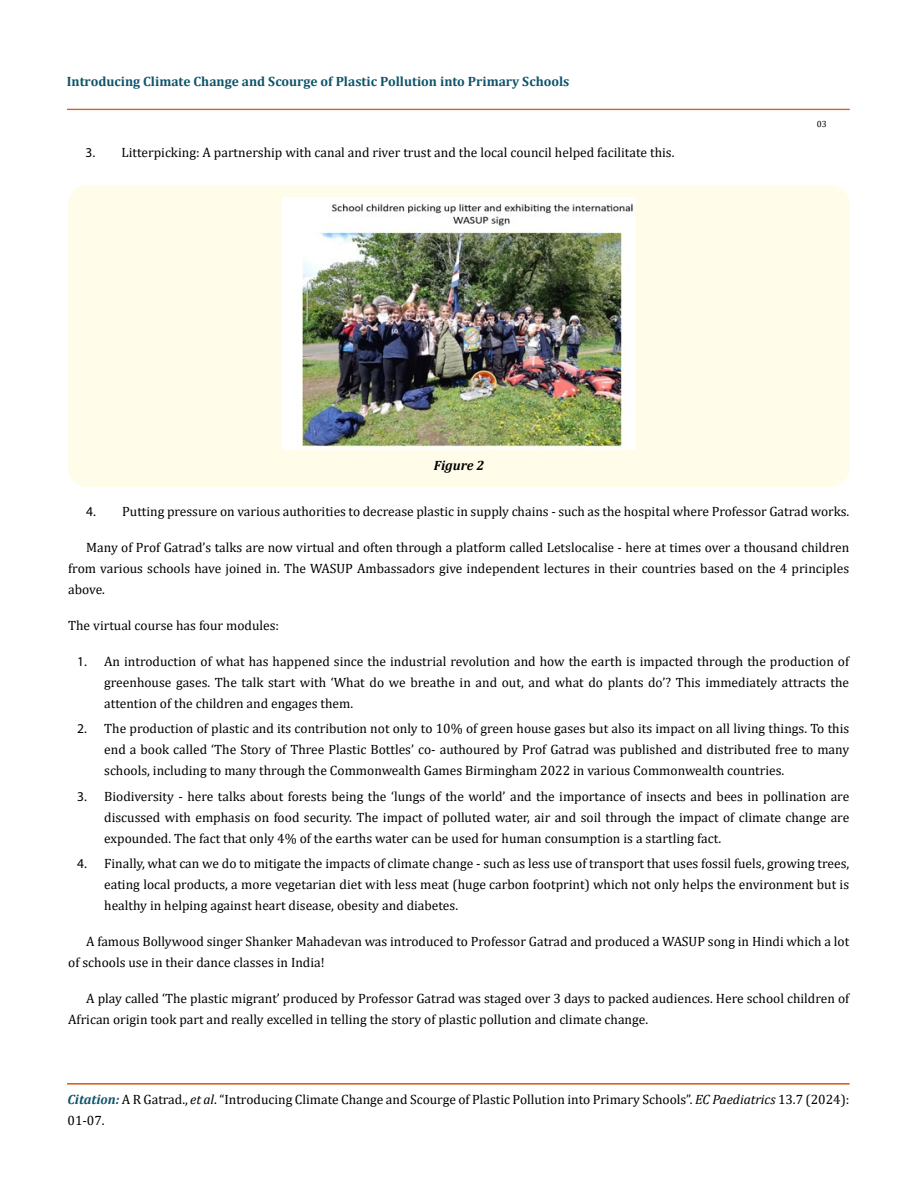
<style>
.page{position:relative;width:917px;height:1188px;background:#fff}
.page>*{position:absolute;margin:0;border:0;box-sizing:border-box;transform-origin:0 0}
.t1{font:13.5px/21px "Cambria";color:#000;text-align:justify}
.t2{font:700 13.5px "Cambria";color:#0e546a}
.t3{font:italic 700 13.5px "Cambria";color:#000}
.t4{font:9px "Cambria";color:#000}
.s1{font-family:"Myriad Pro"}
.s2{font-weight:700;font-style:italic;color:#0e546a}
.s3{font-style:italic}
</style>
<div class="page">
<div style="left:67px;top:109px;width:782px;height:1px;border:1px solid #e05d1a"></div>
<div style="left:68px;top:185px;width:781px;height:302px;background:#fffde9;border-radius:19px"></div>
<img style="left:282px;top:197px;width:354px;height:252px">
<p class="t2" style="left:67px;top:72px;width:504px">Introducing Climate Change and Scourge of Plastic Pollution into Primary Schools</p>
<p class="t1" style="left:85px;top:142px;width:590px"><span class="s1">3.</span> Litterpicking: A partnership with canal and river trust and the local council helped facilitate this.</p>
<p class="t4" style="left:816px;top:118px;width:11px">03</p>
<p class="t3" style="left:434px;top:455px;width:52px">Figure 2</p>
<p class="t1" style="left:86px;top:501px;width:764px"><span class="s1">4.</span> Putting pressure on various authorities to decrease plastic in supply chains - such as the hospital where Professor Gatrad works.</p>
<p class="t1" style="left:68px;top:537px;width:782px;text-indent:18px">Many of Prof Gatrad’s talks are now virtual and often through a platform called Letslocalise - here at times over a thousand children from various schools have joined in. The WASUP Ambassadors give independent lectures in their countries based on the 4 principles above.</p>
<p class="t1" style="left:68px;top:615px;width:212px">The virtual course has four modules:</p>
<p class="t1" style="left:104px;top:651px;width:746px;text-indent:-27px"><span class="s1">1.</span> An introduction of what has happened since the industrial revolution and how the earth is impacted through the production of greenhouse gases. The talk start with ‘What do we breathe in and out, and what do plants do’? This immediately attracts the attention of the children and engages them.</p>
<p class="t1" style="left:104px;top:718px;width:746px;text-indent:-27px"><span class="s1">2.</span> The production of plastic and its contribution not only to 10% of green house gases but also its impact on all living things. To this end a book called ‘The Story of Three Plastic Bottles’ co- authoured by Prof Gatrad was published and distributed free to many schools, including to many through the Commonwealth Games Birmingham 2022 in various Commonwealth countries.</p>
<p class="t1" style="left:104px;top:786px;width:746px;text-indent:-27px"><span class="s1">3.</span> Biodiversity - here talks about forests being the ‘lungs of the world’ and the importance of insects and bees in pollination are discussed with emphasis on food security. The impact of polluted water, air and soil through the impact of climate change are expounded. The fact that only 4% of the earths water can be used for human consumption is a startling fact.</p>
<p class="t1" style="left:104px;top:853px;width:746px;text-indent:-27px"><span class="s1">4.</span> Finally, what can we do to mitigate the impacts of climate change - such as less use of transport that uses fossil fuels, growing trees, eating local products, a more vegetarian diet with less meat (huge carbon footprint) which not only helps the environment but is healthy in helping against heart disease, obesity and diabetes.</p>
<p class="t1" style="left:68px;top:931px;width:782px;text-indent:18px">A famous Bollywood singer Shanker Mahadevan was introduced to Professor Gatrad and produced a WASUP song in Hindi which a lot of schools use in their dance classes in India!</p>
<p class="t1" style="left:68px;top:988px;width:782px;text-indent:18px">A play called ‘The plastic migrant’ produced by Professor Gatrad was staged over 3 days to packed audiences. Here school children of<br>African origin took part and really excelled in telling the story of plastic pollution and climate change.</p>
<p class="t1" style="left:68px;top:1089px;width:783px"><span class="s2">Citation:</span> A R Gatrad., <span class="s3">et al</span>. “Introducing Climate Change and Scourge of Plastic Pollution into Primary Schools”. <span class="s3">EC Paediatrics</span> 13.7 (2024):<br>01-07.</p>
</div>
